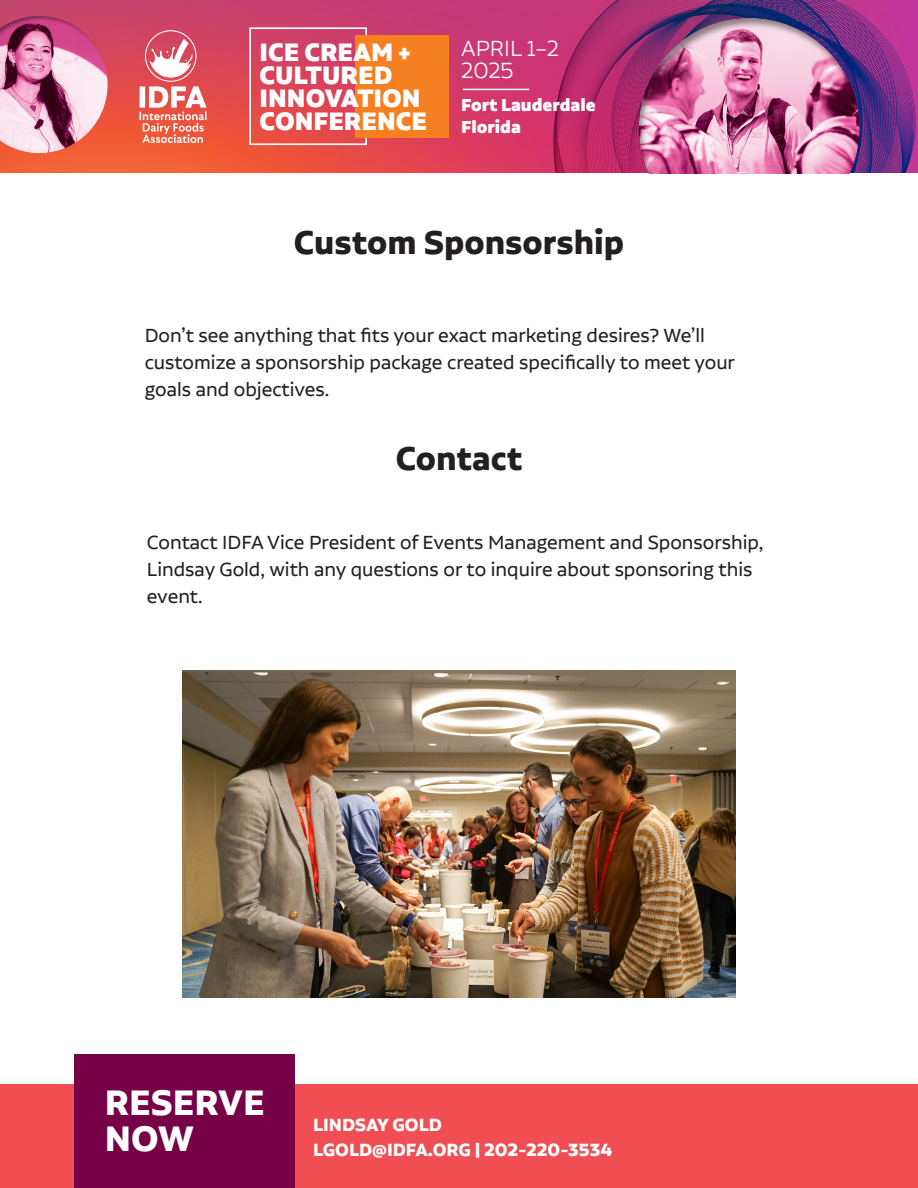
<style>
.page{position:relative;width:918px;height:1188px;background:#fff}
.page>*{position:absolute;margin:0;border:0;box-sizing:border-box;transform-origin:0 0}
.t1{font:700 42px "Aalto Sans Pro";color:#fff}
.t2{font:700 39px "Aalto Sans Pro";color:#231f20}
.t3{font:900 29.85px/23px "Aalto Sans Pro";color:#fff}
.t4{font:300 25.95px/21.6px "Aalto Sans Pro";color:#fff}
.t5{font:22.5px/27px "Aalto Sans Pro";color:#231f20}
.t6{font:700 21px "Aalto Sans Pro";color:#fff}
.t7{font:900 20.55px/21.6px "Aalto Sans Pro";color:#fff}
</style>
<div class="page">
<div style="left:0;top:1084px;width:918px;height:104px;background:#f04e53"></div>
<div style="left:75px;top:1054px;width:220px;height:134px;background:#760147"></div>
<img style="left:183px;top:671px;width:552px;height:327px">
<img style="left:131px;top:0;width:367px;height:172px">
<svg style="left:140px;top:30px;width:67px;height:113px"></svg>
<div style="left:249px;top:27px;width:118px;height:118px;border:2px solid #fff"></div>
<div style="left:355px;top:35px;width:94px;height:102px;background:#f57f21"></div>
<svg style="left:0;top:0;width:131px;height:173px"></svg>
<hr style="left:463px;top:89px;width:66px;height:1px;background:#fff">
<img style="left:498px;top:0;width:420px;height:173px">
<div style="left:638px;top:16px;width:222px;height:223px;background:#231f20;opacity:.5"></div>
<div style="left:525px;top:174px;width:393px;height:74px;background:#fff"></div>
<p class="t3" style="left:260px;top:41px;width:152px">ICE CREAM +<br>CULTURED</p>
<p class="t3" style="left:260px;top:87px;width:169px">INNOVATION<br>CONFERENCE</p>
<p class="t4" style="left:461px;top:38px;width:99px">APRIL 1–2<br>2025</p>
<p class="t7" style="left:461px;top:95px;width:136px">Fort Lauderdale<br>Florida</p>
<p class="t2" style="left:294px;top:220px;width:332px">Custom Sponsorship</p>
<p class="t5" style="left:145px;top:322px;width:592px">Don’t see anything that fits your exact marketing desires? We’ll customize a sponsorship package created specifically to meet your goals and objectives.</p>
<p class="t2" style="left:396px;top:436px;width:128px">Contact</p>
<p class="t5" style="left:147px;top:529px;width:618px">Contact IDFA Vice President of Events Management and Sponsorship,<br>Lindsay Gold, with any questions or to inquire about sponsoring this event.</p>
<p class="t1" style="left:105px;top:1079px;width:161px">RESERVE</p>
<p class="t1" style="left:105px;top:1115px;width:91px">NOW</p>
<p class="t6" style="left:313px;top:1113px;width:130px">LINDSAY GOLD</p>
<p class="t6" style="left:313px;top:1138px;width:301px">LGOLD@IDFA.ORG | 202-220-3534</p>
</div>
